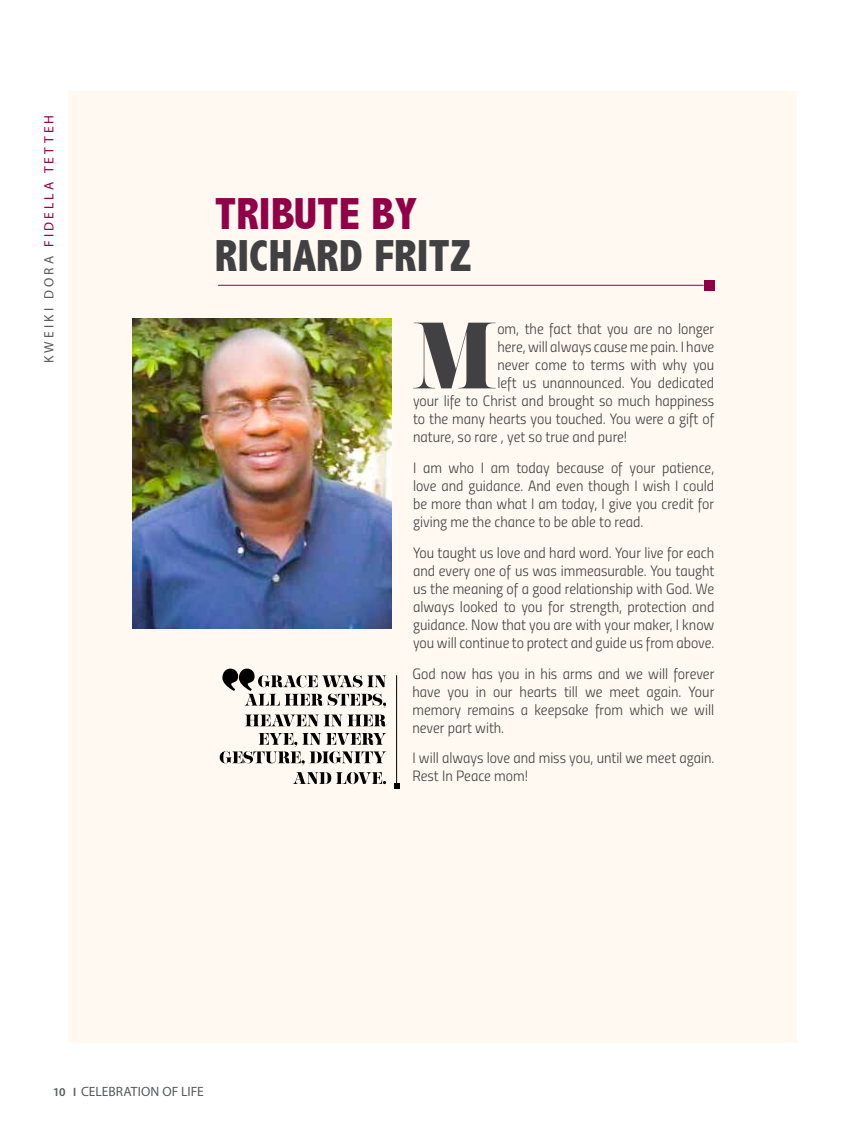
<style>
.page{position:relative;width:864px;height:1134px;background:#fff}
.page>*{position:absolute;margin:0;border:0;box-sizing:border-box;transform-origin:0 0}
.t1{font:84px "Pistilli";color:#414042}
.t2{font:800 condensed 45px "Abadi";color:#414042}
.t3{font:800 condensed 45px "Abadi";color:#910147}
.t4{font:15px/18px "Titillium Light Upright";color:#414042;text-align:justify}
.t5{font:13.5px "Myriad Pro";letter-spacing:.23em;color:#910147}
.t6{font:13.5px "Myriad Pro";color:#58595b}
.s1{color:#58595b}
.s2{font-weight:600;font-size:12px}
</style>
<div class="page">
<div style="left:68px;top:91px;width:728px;height:952px;background:#fff9f1"></div>
<hr style="left:218px;top:285px;width:486px;height:1px;background:#910147">
<div style="left:704px;top:280px;width:10px;height:11px;background:#910147"></div>
<img style="left:132px;top:318px;width:260px;height:310px">
<hr style="left:396px;top:675px;width:1px;height:109px;background:#000">
<svg style="left:394px;top:784px;width:5px;height:5px"></svg>
<svg style="left:293px;top:772px;width:93px;height:12px"></svg>
<svg style="left:220px;top:733px;width:167px;height:32px"></svg>
<svg style="left:246px;top:715px;width:140px;height:11px"></svg>
<svg style="left:222px;top:669px;width:164px;height:39px"></svg>
<p class="t5" style="left:41px;top:363px;width:250px;rotate:-90deg"><span class="s1">KWEIKI DORA</span> FIDELLA TETTEH</p>
<h2 class="t3" style="left:215px;top:188px;width:204px">TRIBUTE BY</h2>
<h2 class="t2" style="left:215px;top:230px;width:259px">RICHARD FRITZ</h2>
<h1 class="t1" style="left:412px;top:303px;width:87px">M</h1>
<p class="t4" style="left:497px;top:319px;width:218px">om, the fact that you are no longer</p>
<p class="t4" style="left:497px;top:337px;width:218px">here, will always cause me pain. I have</p>
<p class="t4" style="left:497px;top:355px;width:219px">never come to terms with why you</p>
<p class="t4" style="left:497px;top:373px;width:218px">left us unannounced. You dedicated</p>
<p class="t4" style="left:413px;top:391px;width:303px">your life to Christ and brought so much happiness</p>
<p class="t4" style="left:413px;top:409px;width:303px">to the many hearts you touched. You were a gift of</p>
<p class="t4" style="left:413px;top:427px;width:216px">nature, so rare , yet so true and pure!</p>
<p class="t4" style="left:413px;top:458px;width:303px">I am who I am today because of your patience, love and guidance. And even though I wish I could be more than what I am today, I give you credit for giving me the chance to be able to read.</p>
<p class="t4" style="left:413px;top:543px;width:303px">You taught us love and hard word. Your live for each and every one of us was immeasurable. You taught us the meaning of a good relationship with God. We always looked to you for strength, protection and guidance. Now that you are with your maker, I know you will continue to protect and guide us from above.</p>
<p class="t4" style="left:412px;top:664px;width:303px">God now has you in his arms and we will forever have you in our hearts till we meet again. Your memory remains a keepsake from which we will never part with.</p>
<p class="t4" style="left:412px;top:748px;width:303px">I will always love and miss you, until we meet again.<br>Rest In Peace mom!</p>
<p class="t6" style="left:53px;top:1083px;width:152px"><span class="s2">10 І</span> CELEBRATION OF LIFE</p>
</div>
